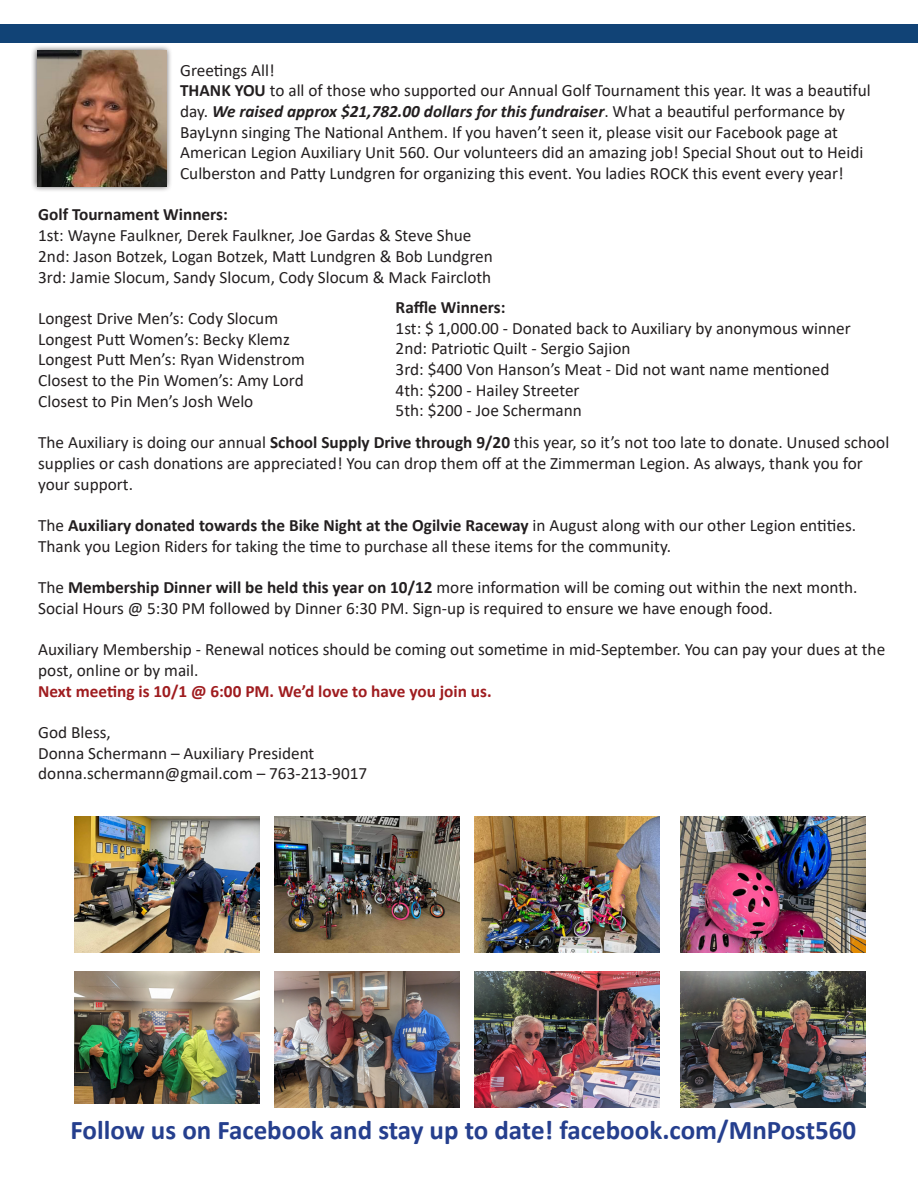
<style>
.page{position:relative;width:918px;height:1188px;background:#fff}
.page>*{position:absolute;margin:0;border:0;box-sizing:border-box;transform-origin:0 0}
.t1{font:700 27px "Calibri";color:#253f8e}
.t2{font:17.25px/20.7px "Calibri";color:#231f20}
.t3{font:700 17.25px "Calibri";color:#9f1c1f}
.t4{font:700 17.25px "Calibri";color:#231f20}
.s1{font-weight:700}
.s2{font-weight:700;font-style:italic}
</style>
<div class="page">
<div style="left:31px;top:45px;width:142px;height:148px;background:#231f20;opacity:.75"></div>
<img style="left:37px;top:51px;width:130px;height:136px">
<div style="left:0;top:24px;width:918px;height:19px;background:#114376"></div>
<img style="left:75px;top:816px;width:185px;height:136px">
<img style="left:75px;top:972px;width:185px;height:132px">
<img style="left:275px;top:816px;width:184px;height:136px">
<img style="left:275px;top:972px;width:184px;height:136px">
<img style="left:474px;top:816px;width:185px;height:136px">
<img style="left:474px;top:972px;width:185px;height:136px">
<img style="left:681px;top:816px;width:184px;height:136px">
<img style="left:681px;top:972px;width:184px;height:136px">
<p class="t2" style="left:180px;top:59px;width:96px">Greetings All!</p>
<p class="t2" style="left:180px;top:80px;width:692px"><span class="s1">THANK YOU</span> to all of those who supported our Annual Golf Tournament this year. It was a beautiful day. <span class="s2">We raised approx $21,782.00 dollars for this fundraiser</span>. What a beautiful performance by BayLynn singing The National Anthem. If you haven’t seen it, please visit our Facebook page at American Legion Auxiliary Unit 560. Our volunteers did an amazing job! Special Shout out to Heidi Culberston and Patty Lundgren for organizing this event. You ladies ROCK this event every year!</p>
<p class="t4" style="left:38px;top:203px;width:191px">Golf Tournament Winners:</p>
<p class="t2" style="left:38px;top:225px;width:435px">1st: Wayne Faulkner, Derek Faulkner, Joe Gardas &amp; Steve Shue</p>
<p class="t2" style="left:38px;top:245px;width:456px">2nd: Jason Botzek, Logan Botzek, Matt Lundgren &amp; Bob Lundgren</p>
<p class="t2" style="left:38px;top:266px;width:455px">3rd: Jamie Slocum, Sandy Slocum, Cody Slocum &amp; Mack Faircloth</p>
<p class="t2" style="left:38px;top:307px;width:241px">Longest Drive Men’s: Cody Slocum</p>
<p class="t2" style="left:38px;top:328px;width:253px">Longest Putt Women’s: Becky Klemz</p>
<p class="t2" style="left:38px;top:349px;width:268px">Longest Putt Men’s: Ryan Widenstrom</p>
<p class="t2" style="left:38px;top:370px;width:267px">Closest to the Pin Women’s: Amy Lord</p>
<p class="t2" style="left:38px;top:390px;width:217px">Closest to Pin Men’s Josh Welo</p>
<p class="t2" style="left:38px;top:432px;width:853px">The Auxiliary is doing our annual <span class="s1">School Supply Drive through 9/20</span> this year, so it’s not too late to donate. Unused school supplies or cash donations are appreciated! You can drop them off at the Zimmerman Legion. As always, thank you for your support.</p>
<p class="t2" style="left:38px;top:514px;width:819px">The <span class="s1">Auxiliary donated towards the Bike Night at the Ogilvie Raceway</span> in August along with our other Legion entities.<br>Thank you Legion Riders for taking the time to purchase all these items for the community.</p>
<p class="t2" style="left:38px;top:577px;width:821px">The <span class="s1">Membership Dinner will be held this year on 10/12</span> more information will be coming out within the next month.<br>Social Hours @ 5:30 PM followed by Dinner 6:30 PM. Sign-up is required to ensure we have enough food.</p>
<p class="t2" style="left:38px;top:639px;width:849px">Auxiliary Membership - Renewal notices should be coming out sometime in mid-September. You can pay your dues at the post, online or by mail.</p>
<p class="t3" style="left:38px;top:679px;width:455px">Next meeting is 10/1 @ 6:00 PM. We’d love to have you join us.</p>
<p class="t2" style="left:38px;top:721px;width:74px">God Bless,</p>
<p class="t2" style="left:38px;top:742px;width:331px">Donna Schermann – Auxiliary President donna.schermann@gmail.com – 763-213-9017</p>
<p class="t4" style="left:396px;top:295px;width:111px">Raffle Winners:</p>
<p class="t2" style="left:396px;top:317px;width:457px">1st: $ 1,000.00 - Donated back to Auxiliary by anonymous winner</p>
<p class="t2" style="left:396px;top:338px;width:236px">2nd: Patriotic Quilt - Sergio Sajion</p>
<p class="t2" style="left:396px;top:358px;width:435px">3rd: $400 Von Hanson’s Meat - Did not want name mentioned</p>
<p class="t2" style="left:396px;top:379px;width:186px">4th: $200 - Hailey Streeter</p>
<p class="t2" style="left:396px;top:400px;width:188px">5th: $200 - Joe Schermann</p>
<p class="t1" style="left:70px;top:1111px;width:787px">Follow us on Facebook and stay up to date! facebook.com/MnPost560</p>
</div>
